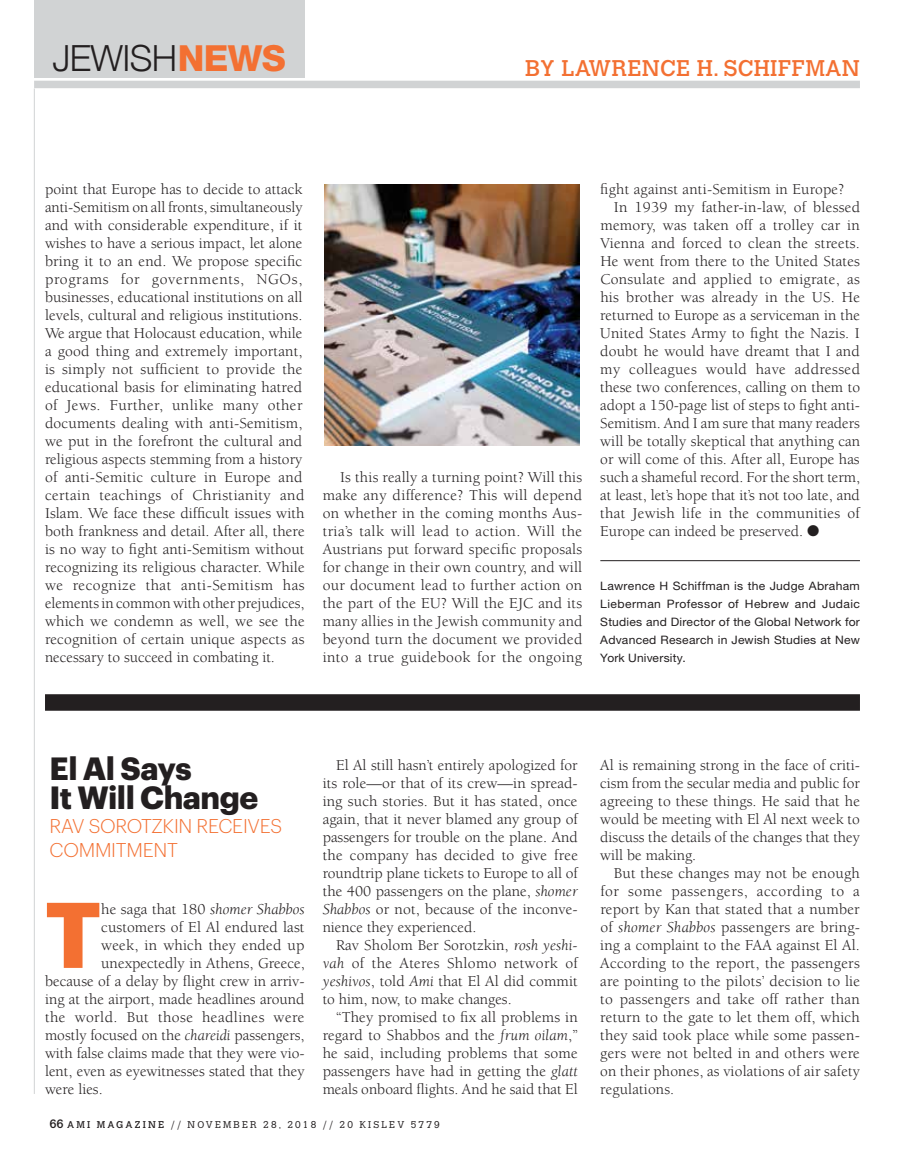
<style>
.page{position:relative;width:905px;height:1175px;background:#fff}
.page>*{position:absolute;margin:0;border:0;box-sizing:border-box;transform-origin:0 0}
.t1{font:700 90.9px "Graphik";color:#f37032}
.t2{font:300 36px "Helvetica Neue";letter-spacing:-.02em;color:#231f20}
.t3{font:700 31.5px/28.5px "Graphik";letter-spacing:-.015em;color:#231f20}
.t4{font:22.5px "Calvert MT Std";letter-spacing:.01em;color:#f37032}
.t5{font:300 19.5px/24px "Graphik";letter-spacing:-.015em;color:#f37032}
.t6{font:15.45px/18px "Berkeley Std";letter-spacing:.005em;color:#231f20;text-align:justify}
.t7{font:15.45px "Berkeley Std";letter-spacing:.025em;color:#231f20}
.t8{font:11.7px/18px "Helvetica Neue LT Std";letter-spacing:.02em;color:#231f20;text-align:justify;scale:1.04 1}
.t9{font:300 9.75px "Calvert MT Std";letter-spacing:.225em;color:#231f20}
.s1{font-family:"Helvetica Neue LT Std";font-weight:800;color:#f37032}
.s2{font-style:italic}
.s3{font-weight:400;font-size:12px}
.s4{font-weight:400}
</style>
<div class="page">
<hr style="left:34px;top:88px;width:1px;height:1006px;background:#d1d3d4">
<div style="left:34px;top:0;width:270px;height:77px;background:#d1d3d4"></div>
<div style="left:34px;top:81px;width:826px;height:7px;background:#d1d3d4"></div>
<img style="left:324px;top:184px;width:255px;height:261px">
<hr style="left:600px;top:560px;width:260px;height:1px;background:#231f20">
<div style="left:45px;top:694px;width:815px;height:16px;background:#231f20"></div>
<h2 class="t2" style="left:53px;top:29px;width:234px">JEWISH<span class="s1">NEWS</span></h2>
<h3 class="t4" style="left:525px;top:55px;width:336px">BY LAWRENCE H. SCHIFFMAN</h3>
<p class="t6" style="left:45px;top:180px;width:261px;text-align:left">point that Europe has to decide to attack anti-Semitism on all fronts, simultaneously and with considerable expenditure, if it wishes to have a serious impact, let alone bring it to an end. We propose specific programs for governments, NGOs, businesses, educational institutions on all levels, cultural and religious institutions.<br>We argue that Holocaust education, while a good thing and extremely important, is simply not sufficient to provide the educational basis for eliminating hatred of Jews. Further, unlike many other documents dealing with anti-Semitism, we put in the forefront the cultural and religious aspects stemming from a history of anti-Semitic culture in Europe and certain teachings of Christianity and Islam. We face these difficult issues with both frankness and detail. After all, there is no way to fight anti-Semitism without recognizing its religious character. While we recognize that anti-Semitism has elements in common with other prejudices, which we condemn as well, we see the recognition of certain unique aspects as necessary to succeed in combating it.</p>
<p class="t6" style="left:322px;top:468px;width:261px;text-indent:17px">Is this really a turning point? Will this make any difference? This will depend on whether in the coming months Aus&shy;tria’s talk will lead to action. Will the Austrians put forward specific proposals for change in their own country, and will our document lead to further action on the part of the EU? Will the EJC and its many allies in the Jewish community and beyond turn the document we provided into a true guidebook for the ongoing</p>
<p class="t6" style="left:600px;top:180px;width:245px">fight against anti-Semitism in Europe?</p>
<p class="t6" style="left:614px;top:198px;width:248px">In 1939 my father-in-law, of blessed</p>
<p class="t6" style="left:600px;top:216px;width:261px">memory, was taken off a trolley car in</p>
<p class="t6" style="left:600px;top:234px;width:261px">Vienna and forced to clean the streets.</p>
<p class="t6" style="left:600px;top:252px;width:261px">He went from there to the United States</p>
<p class="t6" style="left:600px;top:270px;width:261px">Consulate and applied to emigrate, as</p>
<p class="t6" style="left:600px;top:288px;width:261px">his brother was already in the US. He</p>
<p class="t6" style="left:600px;top:306px;width:261px">returned to Europe as a serviceman in the</p>
<p class="t6" style="left:600px;top:324px;width:261px">United States Army to fight the Nazis. I</p>
<p class="t6" style="left:600px;top:342px;width:261px">doubt he would have dreamt that I and</p>
<p class="t7" style="left:600px;top:360px;width:261px">my colleagues would have addressed</p>
<p class="t6" style="left:600px;top:378px;width:261px">these two conferences, calling on them to</p>
<p class="t6" style="left:600px;top:396px;width:261px">adopt a 150-page list of steps to fight anti-</p>
<p class="t6" style="left:600px;top:414px;width:261px">Semitism. And I am sure that many readers</p>
<p class="t6" style="left:600px;top:432px;width:261px">will be totally skeptical that anything can</p>
<p class="t6" style="left:600px;top:450px;width:261px">or will come of this. After all, Europe has</p>
<p class="t6" style="left:600px;top:468px;width:261px">such a shameful record. For the short term,</p>
<p class="t6" style="left:600px;top:486px;width:261px">at least, let’s hope that it’s not too late, and</p>
<p class="t6" style="left:600px;top:504px;width:261px">that Jewish life in the communities of</p>
<p class="t6" style="left:600px;top:522px;width:221px">Europe can indeed be preserved. ●</p>
<p class="t8" style="left:600px;top:576px;width:251px">Lawrence H Schiffman is the Judge Abraham Lieberman Professor of Hebrew and Judaic Studies and Director of the Global Network for Advanced Research in Jewish Studies at New York University.</p>
<h3 class="t3" style="left:50px;top:752px;width:210px">El Al Says<br>It Will Change</h3>
<p class="t5" style="left:50px;top:812px;width:234px">RAV SOROTZKIN RECEIVES<br>COMMITMENT</p>
<h1 class="t1" style="left:45px;top:864px;width:58px">T</h1>
<p class="t6" style="left:101px;top:900px;width:205px">he saga that 180 <span class="s2">shomer Shabbos</span></p>
<p class="t6" style="left:101px;top:918px;width:205px">customers of El Al endured last</p>
<p class="t6" style="left:101px;top:936px;width:205px">week, in which they ended up</p>
<p class="t6" style="left:101px;top:954px;width:205px">unexpectedly in Athens, Greece,</p>
<p class="t6" style="left:45px;top:972px;width:261px">because of a delay by flight crew in arriv-</p>
<p class="t6" style="left:45px;top:990px;width:261px">ing at the airport, made headlines around</p>
<p class="t7" style="left:45px;top:1008px;width:261px">the world. But those headlines were</p>
<p class="t6" style="left:45px;top:1026px;width:261px">mostly focused on the <span class="s2">chareidi</span> passengers,</p>
<p class="t6" style="left:45px;top:1044px;width:261px">with false claims made that they were vio-</p>
<p class="t6" style="left:45px;top:1062px;width:261px">lent, even as eyewitnesses stated that they</p>
<p class="t6" style="left:45px;top:1080px;width:59px">were lies.</p>
<p class="t6" style="left:322px;top:756px;width:257px;text-indent:14px">El Al still hasn’t entirely apologized for its role—or that of its crew—in spread&shy;ing such stories. But it has stated, once again, that it never blamed any group of passengers for trouble on the plane. And the company has decided to give free roundtrip plane tickets to Europe to all of the 400 passengers on the plane, <span class="s2">shomer Shabbos</span> or not, because of the inconve&shy;nience they experienced.</p>
<p class="t6" style="left:322px;top:936px;width:257px;text-indent:14px">Rav Sholom Ber Sorotzkin, <span class="s2">rosh yeshi&shy;vah</span> of the Ateres Shlomo network of <span class="s2">yeshivos</span>, told <span class="s2">Ami</span> that El Al did commit to him, now, to make changes.</p>
<p class="t6" style="left:322px;top:1008px;width:257px;text-indent:14px">“They promised to fix all problems in regard to Shabbos and the <span class="s2">frum oilam</span>,” he said, including problems that some passengers have had in getting the <span class="s2">glatt </span>meals onboard flights. And he said that El</p>
<p class="t6" style="left:600px;top:756px;width:261px">Al is remaining strong in the face of criti&shy;cism from the secular media and public for agreeing to these things. He said that he would be meeting with El Al next week to discuss the details of the changes that they will be making.</p>
<p class="t6" style="left:600px;top:864px;width:261px;text-indent:14px">But these changes may not be enough for some passengers, according to a report by Kan that stated that a number of <span class="s2">shomer Shabbos</span> passengers are bring&shy;ing a complaint to the FAA against El Al.<br>According to the report, the passengers are pointing to the pilots’ decision to lie to passengers and take off rather than return to the gate to let them off, which they said took place while some passen&shy;gers were not belted in and others were on their phones, as violations of air safety regulations.</p>
<p class="t9" style="left:50px;top:1118px;width:392px"><span class="s3">66</span><span class="s4">AMI MAGAZINE</span> // NOVEMBER 28, 2018 // 20 KISLEV 5779</p>
</div>
